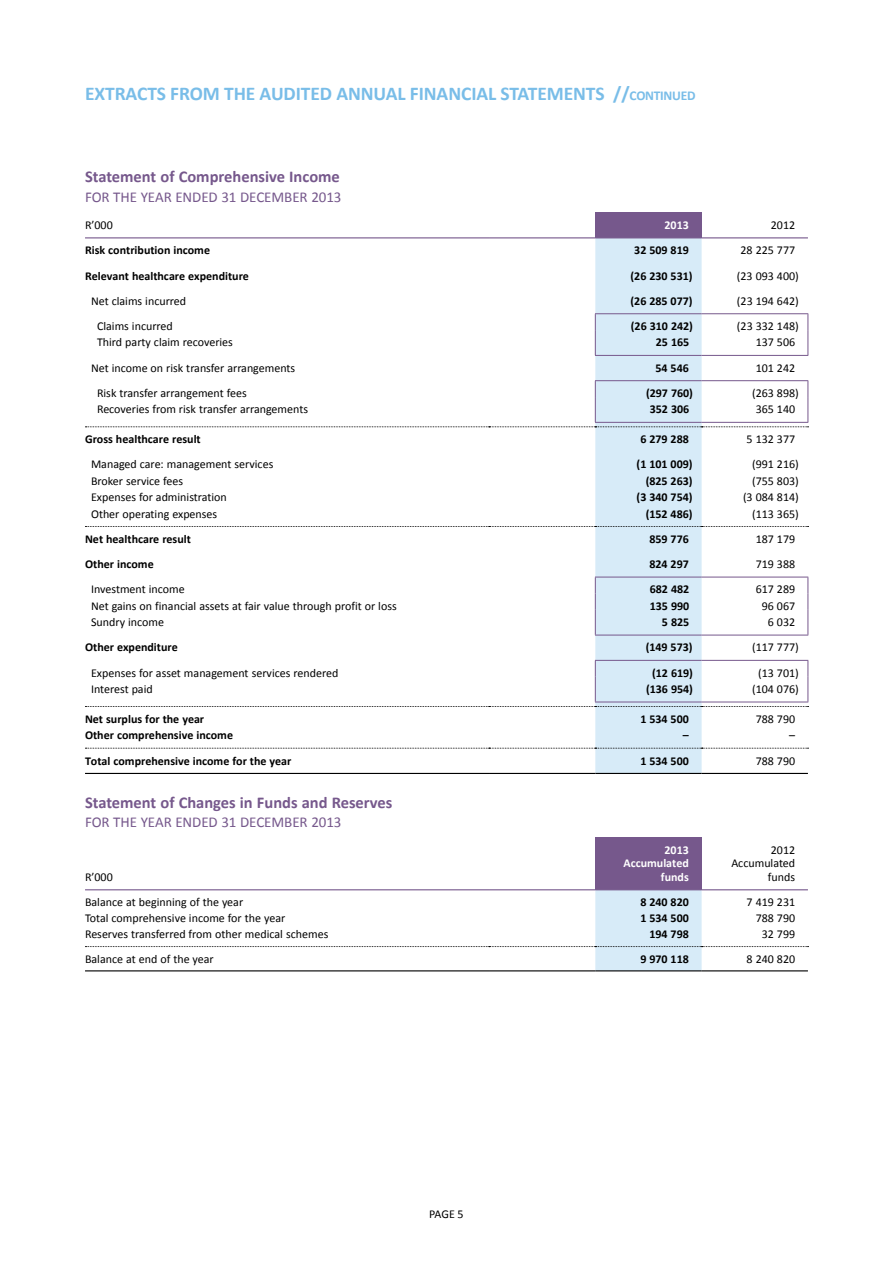
<style>
.page{position:relative;width:893px;height:1263px;background:#fff}
.page>*{position:absolute;margin:0;border:0;box-sizing:border-box;transform-origin:0 0}
.t1{font:700 19.5px "Calibri";letter-spacing:-.005em;color:#79bde8}
.t2{font:700 16.5px "Calibri";color:#76588c}
.t3{font:15px "Calibri";letter-spacing:-.005em;color:#76588c}
.t4{font:12px/13.5px "Calibri";color:#000;text-align:right}
.t5{font:700 12px "Calibri";color:#000}
.t6{font:700 12px/13.5px "Calibri";color:#fff;text-align:right}
.s1{font-size:13.5px}
</style>
<div class="page">
<div style="left:595px;top:213px;width:107px;height:25px;background:#76588c"></div>
<div style="left:595px;top:238px;width:107px;height:535px;background:#d7ebf8"></div>
<svg style="left:85px;top:526px;width:723px;height:1px"></svg>
<hr style="left:85px;top:773px;width:404px;height:1px;background:#000">
<hr style="left:489px;top:773px;width:106px;height:1px;background:#000">
<hr style="left:595px;top:773px;width:107px;height:1px;background:#000">
<hr style="left:702px;top:773px;width:106px;height:1px;background:#000">
<svg style="left:85px;top:748px;width:723px;height:1px"></svg>
<hr style="left:595px;top:313px;width:107px;height:1px;background:#76588c">
<hr style="left:702px;top:313px;width:106px;height:1px;background:#76588c">
<svg style="left:595px;top:314px;width:1px;height:41px"></svg>
<svg style="left:807px;top:314px;width:1px;height:41px"></svg>
<hr style="left:595px;top:355px;width:107px;height:1px;background:#76588c">
<hr style="left:702px;top:355px;width:106px;height:1px;background:#76588c">
<hr style="left:595px;top:380px;width:107px;height:1px;background:#76588c">
<hr style="left:702px;top:380px;width:106px;height:1px;background:#76588c">
<svg style="left:85px;top:381px;width:723px;height:46px"></svg>
<hr style="left:595px;top:422px;width:107px;height:1px;background:#76588c">
<hr style="left:702px;top:422px;width:106px;height:1px;background:#76588c">
<hr style="left:595px;top:577px;width:107px;height:1px;background:#76588c">
<hr style="left:702px;top:577px;width:106px;height:1px;background:#76588c">
<svg style="left:595px;top:577px;width:1px;height:58px"></svg>
<svg style="left:807px;top:577px;width:1px;height:58px"></svg>
<hr style="left:595px;top:635px;width:107px;height:1px;background:#76588c">
<hr style="left:702px;top:635px;width:106px;height:1px;background:#76588c">
<hr style="left:595px;top:660px;width:107px;height:1px;background:#76588c">
<hr style="left:702px;top:660px;width:106px;height:1px;background:#76588c">
<svg style="left:85px;top:661px;width:723px;height:46px"></svg>
<hr style="left:595px;top:702px;width:107px;height:1px;background:#76588c">
<hr style="left:702px;top:702px;width:106px;height:1px;background:#76588c">
<hr style="left:85px;top:237px;width:404px;height:1px;background:#76588c">
<hr style="left:489px;top:237px;width:106px;height:1px;background:#76588c">
<hr style="left:702px;top:237px;width:106px;height:1px;background:#76588c">
<div style="left:595px;top:838px;width:107px;height:52px;background:#76588c"></div>
<svg style="left:85px;top:890px;width:723px;height:80px"></svg>
<hr style="left:85px;top:970px;width:404px;height:1px;background:#000">
<hr style="left:489px;top:970px;width:106px;height:1px;background:#000">
<hr style="left:595px;top:970px;width:107px;height:1px;background:#000">
<hr style="left:702px;top:970px;width:106px;height:1px;background:#000">
<hr style="left:85px;top:889px;width:404px;height:1px;background:#76588c">
<hr style="left:489px;top:889px;width:106px;height:1px;background:#76588c">
<hr style="left:702px;top:889px;width:106px;height:1px;background:#76588c">
<h1 class="t1" style="left:85px;top:81px;width:612px">EXTRACTS FROM THE AUDITED ANNUAL FINANCIAL STATEMENTS //<span class="s1">CONTINUED</span></h1>
<h2 class="t2" style="left:85px;top:166px;width:256px">Statement of Comprehensive Income</h2>
<p class="t3" style="left:85px;top:187px;width:258px">FOR THE YEAR ENDED 31 DECEMBER 2013</p>
<p class="t4" style="left:85px;top:218px;width:29px">R’000</p>
<p class="t6" style="left:664px;top:218px;width:26px">2013</p>
<p class="t4" style="left:771px;top:218px;width:26px">2012</p>
<p class="t5" style="left:85px;top:243px;width:127px">Risk contribution income</p>
<p class="t5" style="left:634px;top:243px;width:56px">32 509 819</p>
<p class="t4" style="left:740px;top:244px;width:56px">28 225 777</p>
<p class="t5" style="left:85px;top:268px;width:165px">Relevant healthcare expenditure</p>
<p class="t5" style="left:630px;top:268px;width:64px">(26 230 531)</p>
<p class="t4" style="left:737px;top:269px;width:63px">(23 093 400)</p>
<p class="t4" style="left:91px;top:294px;width:97px">Net claims incurred</p>
<p class="t5" style="left:630px;top:293px;width:64px">(26 285 077)</p>
<p class="t4" style="left:737px;top:294px;width:63px">(23 194 642)</p>
<p class="t4" style="left:97px;top:319px;width:77px">Claims incurred</p>
<p class="t5" style="left:631px;top:318px;width:64px">(26 310 242)</p>
<p class="t4" style="left:737px;top:319px;width:63px">(23 332 148)</p>
<p class="t4" style="left:97px;top:336px;width:137px">Third party claim recoveries</p>
<p class="t5" style="left:656px;top:335px;width:35px">25 165</p>
<p class="t4" style="left:756px;top:336px;width:41px">137 506</p>
<p class="t4" style="left:91px;top:361px;width:206px">Net income on risk transfer arrangements</p>
<p class="t5" style="left:655px;top:360px;width:35px">54 546</p>
<p class="t4" style="left:756px;top:361px;width:41px">101 242</p>
<p class="t4" style="left:97px;top:386px;width:151px">Risk transfer arrangement fees</p>
<p class="t5" style="left:646px;top:385px;width:48px">(297 760)</p>
<p class="t4" style="left:752px;top:386px;width:48px">(263 898)</p>
<p class="t4" style="left:97px;top:403px;width:212px">Recoveries from risk transfer arrangements</p>
<p class="t5" style="left:650px;top:402px;width:41px">352 306</p>
<p class="t4" style="left:756px;top:403px;width:41px">365 140</p>
<p class="t5" style="left:85px;top:431px;width:117px">Gross healthcare result</p>
<p class="t5" style="left:640px;top:431px;width:50px">6 279 288</p>
<p class="t4" style="left:747px;top:432px;width:50px">5 132 377</p>
<p class="t4" style="left:91px;top:458px;width:184px">Managed care: management services</p>
<p class="t5" style="left:637px;top:457px;width:58px">(1 101 009)</p>
<p class="t4" style="left:752px;top:458px;width:48px">(991 216)</p>
<p class="t4" style="left:91px;top:474px;width:94px">Broker service fees</p>
<p class="t5" style="left:646px;top:473px;width:48px">(825 263)</p>
<p class="t4" style="left:752px;top:474px;width:48px">(755 803)</p>
<p class="t4" style="left:91px;top:490px;width:137px">Expenses for administration</p>
<p class="t5" style="left:637px;top:489px;width:58px">(3 340 754)</p>
<p class="t4" style="left:743px;top:490px;width:57px">(3 084 814)</p>
<p class="t4" style="left:91px;top:507px;width:128px">Other operating expenses</p>
<p class="t5" style="left:646px;top:506px;width:48px">(152 486)</p>
<p class="t4" style="left:752px;top:507px;width:48px">(113 365)</p>
<p class="t5" style="left:85px;top:531px;width:107px">Net healthcare result</p>
<p class="t5" style="left:649px;top:531px;width:41px">859 776</p>
<p class="t4" style="left:756px;top:532px;width:41px">187 179</p>
<p class="t5" style="left:85px;top:556px;width:70px">Other income</p>
<p class="t5" style="left:649px;top:556px;width:41px">824 297</p>
<p class="t4" style="left:756px;top:557px;width:41px">719 388</p>
<p class="t4" style="left:91px;top:583px;width:95px">Investment income</p>
<p class="t5" style="left:650px;top:582px;width:41px">682 482</p>
<p class="t4" style="left:756px;top:583px;width:41px">617 289</p>
<p class="t4" style="left:91px;top:599px;width:307px">Net gains on financial assets at fair value through profit or loss</p>
<p class="t5" style="left:650px;top:598px;width:41px">135 990</p>
<p class="t4" style="left:762px;top:599px;width:35px">96 067</p>
<p class="t4" style="left:91px;top:615px;width:74px">Sundry income</p>
<p class="t5" style="left:662px;top:614px;width:29px">5 825</p>
<p class="t4" style="left:768px;top:615px;width:29px">6 032</p>
<p class="t5" style="left:85px;top:640px;width:94px">Other expenditure</p>
<p class="t5" style="left:646px;top:640px;width:48px">(149 573)</p>
<p class="t4" style="left:752px;top:641px;width:48px">(117 777)</p>
<p class="t4" style="left:91px;top:666px;width:249px">Expenses for asset management services rendered</p>
<p class="t5" style="left:652px;top:665px;width:42px">(12 619)</p>
<p class="t4" style="left:758px;top:666px;width:42px">(13 701)</p>
<p class="t4" style="left:91px;top:682px;width:63px">Interest paid</p>
<p class="t5" style="left:646px;top:681px;width:48px">(136 954)</p>
<p class="t4" style="left:752px;top:682px;width:48px">(104 076)</p>
<p class="t5" style="left:85px;top:711px;width:121px">Net surplus for the year</p>
<p class="t5" style="left:640px;top:711px;width:50px">1 534 500</p>
<p class="t4" style="left:756px;top:712px;width:41px">788 790</p>
<p class="t5" style="left:85px;top:727px;width:149px">Other comprehensive income</p>
<p class="t5" style="left:683px;top:727px;width:7px">–</p>
<p class="t4" style="left:789px;top:728px;width:7px">–</p>
<p class="t5" style="left:85px;top:753px;width:208px">Total comprehensive income for the year</p>
<p class="t5" style="left:640px;top:753px;width:50px">1 534 500</p>
<p class="t4" style="left:756px;top:754px;width:41px">788 790</p>
<h2 class="t2" style="left:85px;top:791px;width:309px">Statement of Changes in Funds and Reserves</h2>
<p class="t3" style="left:85px;top:812px;width:258px">FOR THE YEAR ENDED 31 DECEMBER 2013</p>
<p class="t4" style="left:85px;top:870px;width:29px">R’000</p>
<p class="t6" style="left:623px;top:843px;width:67px">2013<br>Accumulated funds</p>
<p class="t4" style="left:731px;top:843px;width:65px">2012<br>Accumulated funds</p>
<p class="t4" style="left:85px;top:895px;width:160px">Balance at beginning of the year</p>
<p class="t5" style="left:640px;top:894px;width:50px">8 240 820</p>
<p class="t4" style="left:747px;top:895px;width:50px">7 419 231</p>
<p class="t4" style="left:85px;top:911px;width:202px">Total comprehensive income for the year</p>
<p class="t5" style="left:640px;top:911px;width:50px">1 534 500</p>
<p class="t4" style="left:756px;top:911px;width:41px">788 790</p>
<p class="t4" style="left:85px;top:928px;width:245px">Reserves transferred from other medical schemes</p>
<p class="t5" style="left:649px;top:927px;width:41px">194 798</p>
<p class="t4" style="left:762px;top:928px;width:35px">32 799</p>
<p class="t4" style="left:85px;top:952px;width:130px">Balance at end of the year</p>
<p class="t5" style="left:640px;top:951px;width:50px">9 970 118</p>
<p class="t4" style="left:747px;top:952px;width:50px">8 240 820</p>
<p class="t4" style="left:429px;top:1207px;width:36px">PAGE 5</p>
</div>
